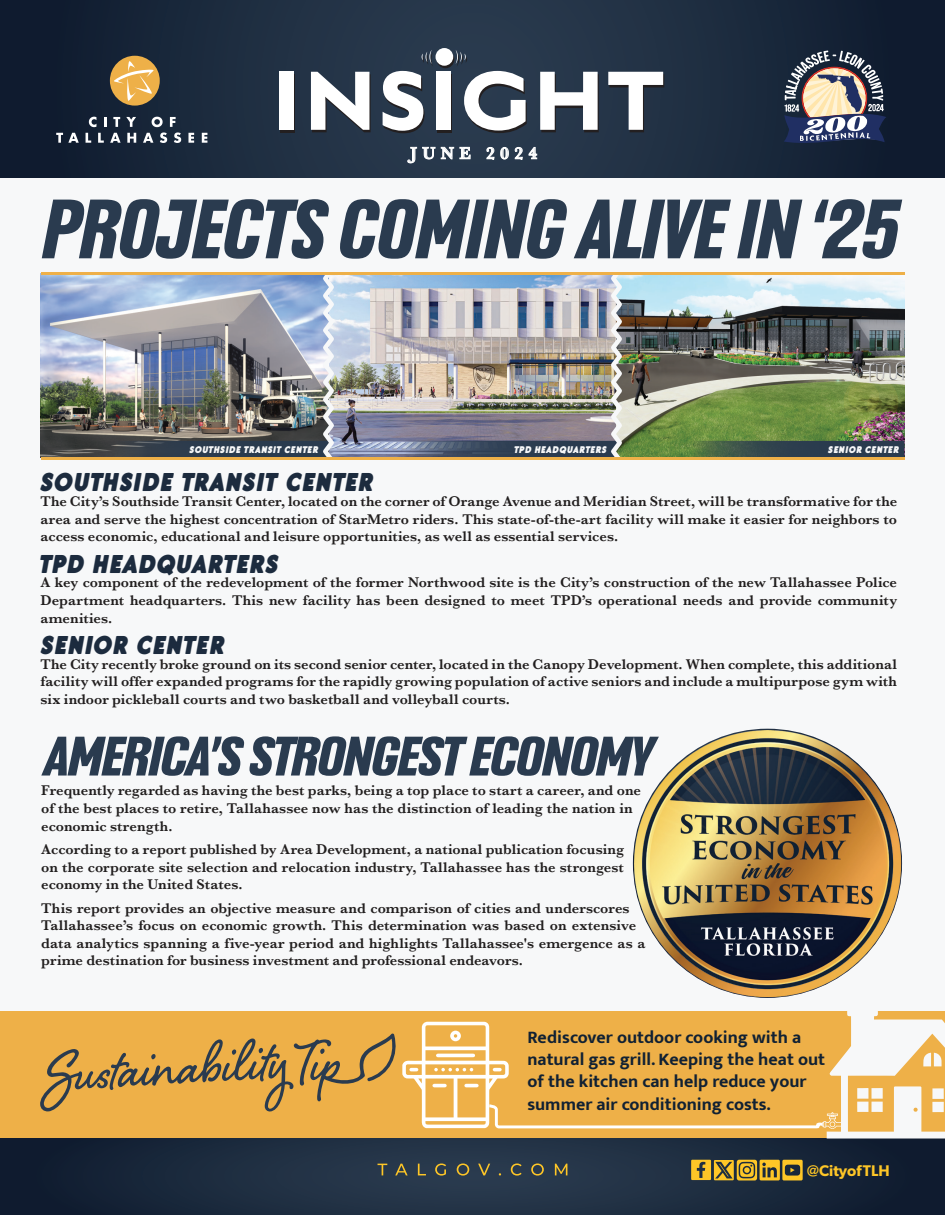
<style>
.page{position:relative;width:945px;height:1215px;background:#f7f8f9}
.page>*{position:absolute;margin:0;border:0;box-sizing:border-box;transform-origin:0 0}
.t1{font:italic 700 80.4px "Headlines";letter-spacing:-.015em;color:#2a3b4f}
.t2{font:italic 700 53.1px "Headlines";letter-spacing:-.025em;color:#2a3b4f;scale:1.06 1}
.t3{font:25.65px "Hintdake Sans";letter-spacing:-.01em;color:#1c2b3e}
.t4{font:700 18px/22.2px "Mukta Vaani";color:#112133}
.t5{font:600 17.25px "Baskerville";letter-spacing:.32em;color:#fff}
.t6{font:600 15.45px "Gibson";color:#fec627}
.t7{font:600 14.7px/17.5px "Baskerville";letter-spacing:.005em;color:#211e1e;text-align:justify}
.t8{font:9.6px "Hintdake Sans";letter-spacing:.01em;color:#f7f8f9}
</style>
<div class="page">
<svg style="left:0;top:1138px;width:945px;height:77px;background:#1b2a3d"></svg>
<svg style="left:0;top:0;width:945px;height:177px;background:#1b2a3d"></svg>
<svg style="left:378px;top:1164px;width:9px;height:11px"></svg>
<svg style="left:395px;top:1164px;width:13px;height:11px"></svg>
<svg style="left:418px;top:1164px;width:8px;height:11px"></svg>
<svg style="left:435px;top:1163px;width:11px;height:13px"></svg>
<svg style="left:457px;top:1163px;width:12px;height:13px"></svg>
<svg style="left:478px;top:1164px;width:12px;height:11px"></svg>
<svg style="left:511px;top:1163px;width:11px;height:13px"></svg>
<svg style="left:531px;top:1163px;width:13px;height:13px"></svg>
<svg style="left:555px;top:1164px;width:12px;height:11px"></svg>
<svg style="left:691px;top:1160px;width:112px;height:20px;background:#ad8e2e"></svg>
<svg style="left:437px;top:51px;width:17px;height:17px"></svg>
<div style="left:281px;top:74px;width:14px;height:58px;background:#231f20"></div>
<div style="left:438px;top:74px;width:14px;height:58px;background:#231f20"></div>
<div style="left:436px;top:48px;width:17px;height:18px;background:#fff;border-radius:50%"></div>
<div style="left:280px;top:72px;width:14px;height:58px;background:#fff"></div>
<svg style="left:311px;top:72px;width:60px;height:60px"></svg>
<div style="left:436px;top:72px;width:15px;height:58px;background:#fff"></div>
<svg style="left:540px;top:72px;width:59px;height:60px"></svg>
<svg style="left:608px;top:72px;width:56px;height:60px"></svg>
<svg style="left:456px;top:50px;width:71px;height:83px"></svg>
<svg style="left:383px;top:50px;width:50px;height:83px"></svg>
<div style="left:110px;top:56px;width:50px;height:50px;background:#eeb048;border-radius:50%"></div>
<svg style="left:114px;top:61px;width:40px;height:40px"></svg>
<svg style="left:89px;top:117px;width:7px;height:10px"></svg>
<svg style="left:104px;top:117px;width:3px;height:10px"></svg>
<svg style="left:113px;top:117px;width:7px;height:10px"></svg>
<svg style="left:126px;top:117px;width:10px;height:10px"></svg>
<svg style="left:56px;top:133px;width:23px;height:10px"></svg>
<svg style="left:86px;top:133px;width:5px;height:10px"></svg>
<svg style="left:98px;top:133px;width:6px;height:10px"></svg>
<svg style="left:110px;top:133px;width:11px;height:10px"></svg>
<svg style="left:127px;top:133px;width:9px;height:10px"></svg>
<svg style="left:143px;top:117px;width:38px;height:26px"></svg>
<svg style="left:188px;top:133px;width:6px;height:10px"></svg>
<svg style="left:202px;top:133px;width:5px;height:10px"></svg>
<svg style="left:784px;top:51px;width:102px;height:97px;background:#6e707a"></svg>
<svg style="left:407px;top:147px;width:64px;height:16px"></svg>
<svg style="left:487px;top:147px;width:22px;height:13px"></svg>
<svg style="left:515px;top:147px;width:8px;height:13px"></svg>
<svg style="left:529px;top:147px;width:8px;height:12px"></svg>
<div style="left:0;top:1012px;width:945px;height:126px;background:#eeb048"></div>
<svg style="left:40px;top:1011px;width:905px;height:128px"></svg>
<div style="left:871px;top:1088px;width:12px;height:11px;background:#f7f8f9"></div>
<div style="left:932px;top:1088px;width:12px;height:11px;background:#f7f8f9"></div>
<div style="left:857px;top:1102px;width:11px;height:10px;background:#f7f8f9"></div>
<div style="left:871px;top:1102px;width:12px;height:10px;background:#f7f8f9"></div>
<div style="left:932px;top:1102px;width:12px;height:10px;background:#f7f8f9"></div>
<img style="left:40px;top:273px;width:864px;height:184px">
<svg style="left:674px;top:441px;width:230px;height:16px;background:#374e4b"></svg>
<img style="left:97px;top:275px;width:241px;height:182px">
<img style="left:386px;top:275px;width:240px;height:182px">
<hr style="left:41px;top:457px;width:863px;height:3px;background:#eeb048">
<hr style="left:41px;top:272px;width:863px;height:3px;background:#eeb048">
<img style="left:632px;top:730px;width:271px;height:266px">
<p class="t5" style="left:410px;top:141px;width:128px">JUNE 2024</p>
<h1 class="t1" style="left:40px;top:170px;width:859px">PROJECTS COMING ALIVE IN ‘25</h1>
<p class="t8" style="left:189px;top:442px;width:131px">SOUTHSIDE TRANSIT CENTER</p>
<p class="t8" style="left:513px;top:442px;width:95px">TPD HEADQUARTERS</p>
<p class="t8" style="left:828px;top:442px;width:73px">SENIOR CENTER</p>
<h3 class="t3" style="left:39px;top:463px;width:335px">SOUTHSIDE TRANSIT CENTER</h3>
<p class="t7" style="left:40px;top:493px;width:858px">The City’s Southside Transit Center, located on the corner of Orange Avenue and Meridian Street, will be transformative for the area and serve the highest concentration of StarMetro riders. This state-of-the-art facility will make it easier for neighbors to access economic, educational and leisure opportunities, as well as essential services.</p>
<p class="t7" style="left:40px;top:574px;width:858px">A key component of the redevelopment of the former Northwood site is the City’s construction of the new Tallahassee Police Department headquarters. This new facility has been designed to meet TPD’s operational needs and provide community amenities.</p>
<p class="t7" style="left:40px;top:655px;width:858px">The City recently broke ground on its second senior center, located in the Canopy Development. When complete, this additional facility will offer expanded programs for the rapidly growing population of active seniors and include a multipurpose gym with six indoor pickleball courts and two basketball and volleyball courts.</p>
<h3 class="t3" style="left:37px;top:545px;width:242px">TPD HEADQUARTERS</h3>
<h3 class="t3" style="left:39px;top:626px;width:186px">SENIOR CENTER</h3>
<h2 class="t2" style="left:42px;top:717px;width:578px">AMERICA’S STRONGEST ECONOMY</h2>
<p class="t7" style="left:41px;top:782px;width:601px;text-align:left">Frequently regarded as having the best parks, being a top place to start a career, and one of the best places to retire, Tallahassee now has the distinction of leading the nation in economic strength.</p>
<p class="t7" style="left:41px;top:840px;width:584px">According to a report published by Area Development, a national publication focusing on the corporate site selection and relocation industry, Tallahassee has the strongest economy in the United States.</p>
<p class="t7" style="left:41px;top:899px;width:606px;text-align:left">This report provides an objective measure and comparison of cities and underscores Tallahassee’s focus on economic growth. This determination was based on extensive data analytics spanning a five-year period and highlights Tallahassee's emergence as a prime destination for business investment and professional endeavors.</p>
<p class="t4" style="left:527px;top:1025px;width:299px">Rediscover outdoor cooking with a natural gas grill. Keeping the heat out of the kitchen can help reduce your summer air conditioning costs.</p>
<p class="t6" style="left:807px;top:1161px;width:84px">@CityofTLH</p>
</div>
